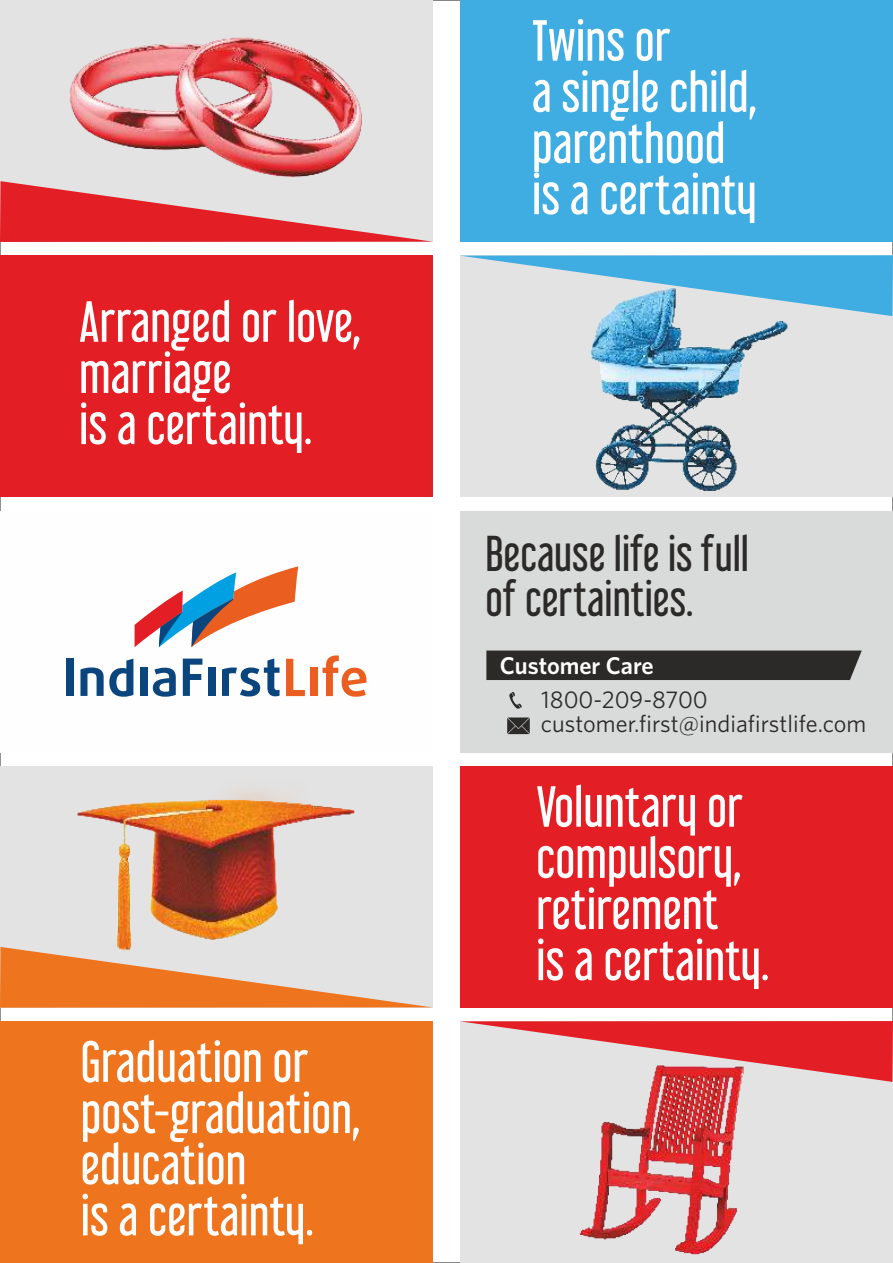
<style>
.page{position:relative;width:893px;height:1263px;background:#fff}
.page>*{position:absolute;margin:0;border:0;box-sizing:border-box;transform-origin:0 0}
.t1{font:45px/45px "Libel Suit Rg";color:#2b2a29}
.t2{font:24.15px/23.9px "Whitney";color:#2b2a29}
.t3{font:600 24.15px "Whitney";color:#fefefe}
</style>
<div class="page">
<div style="left:0;top:1021px;width:433px;height:242px;background:#ee741d"></div>
<svg style="left:83px;top:1040px;width:225px;height:42px"></svg>
<svg style="left:83px;top:1091px;width:276px;height:93px"></svg>
<svg style="left:83px;top:1194px;width:229px;height:50px"></svg>
<div style="left:460px;top:1021px;width:433px;height:242px;background:#e3e3e3"></div>
<img style="left:579px;top:1082px;width:163px;height:173px">
<svg style="left:460px;top:1021px;width:433px;height:61px"></svg>
<div style="left:460px;top:766px;width:433px;height:242px;background:#e31e24"></div>
<svg style="left:537px;top:784px;width:206px;height:145px"></svg>
<svg style="left:538px;top:938px;width:230px;height:51px"></svg>
<div style="left:0;top:766px;width:433px;height:242px;background:#e3e3e3"></div>
<img style="left:77px;top:790px;width:278px;height:157px">
<svg style="left:0;top:947px;width:432px;height:61px"></svg>
<div style="left:460px;top:511px;width:433px;height:241px;background:#d9dada"></div>
<div style="left:0;top:255px;width:433px;height:242px;background:#e31e24"></div>
<svg style="left:80px;top:300px;width:279px;height:153px"></svg>
<div style="left:460px;top:255px;width:433px;height:242px;background:#e3e3e3"></div>
<img style="left:590px;top:316px;width:198px;height:175px">
<svg style="left:460px;top:255px;width:433px;height:61px"></svg>
<div style="left:0;top:0;width:433px;height:242px;background:#e3e3e3"></div>
<img style="left:69px;top:37px;width:293px;height:141px">
<svg style="left:0;top:181px;width:433px;height:61px"></svg>
<div style="left:460px;top:0;width:433px;height:242px;background:#3face2"></div>
<svg style="left:533px;top:19px;width:137px;height:42px"></svg>
<svg style="left:533px;top:70px;width:222px;height:153px"></svg>
<div style="left:486px;top:650px;width:376px;height:30px;background:#2b2a29"></div>
<svg style="left:509px;top:692px;width:13px;height:17px"></svg>
<svg style="left:507px;top:717px;width:23px;height:17px"></svg>
<svg style="left:135px;top:566px;width:163px;height:81px"></svg>
<svg style="left:286px;top:659px;width:19px;height:37px"></svg>
<div style="left:310px;top:668px;width:7px;height:28px;background:#ea5e20"></div>
<svg style="left:323px;top:655px;width:43px;height:42px"></svg>
<div style="left:66px;top:659px;width:7px;height:37px;background:#0b457d"></div>
<div style="left:140px;top:667px;width:7px;height:29px;background:#0b457d"></div>
<svg style="left:183px;top:659px;width:19px;height:37px"></svg>
<div style="left:208px;top:667px;width:7px;height:29px;background:#0b457d"></div>
<svg style="left:222px;top:658px;width:58px;height:38px"></svg>
<svg style="left:80px;top:659px;width:53px;height:38px"></svg>
<svg style="left:153px;top:668px;width:23px;height:29px"></svg>
<h1 class="t1" style="left:485px;top:535px;width:265px">Because life is full of certainties.</h1>
<p class="t3" style="left:500px;top:656px;width:155px">Customer Care</p>
<p class="t2" style="left:541px;top:690px;width:327px">1800-209-8700 customer.first@indiafirstlife.com</p>
</div>
